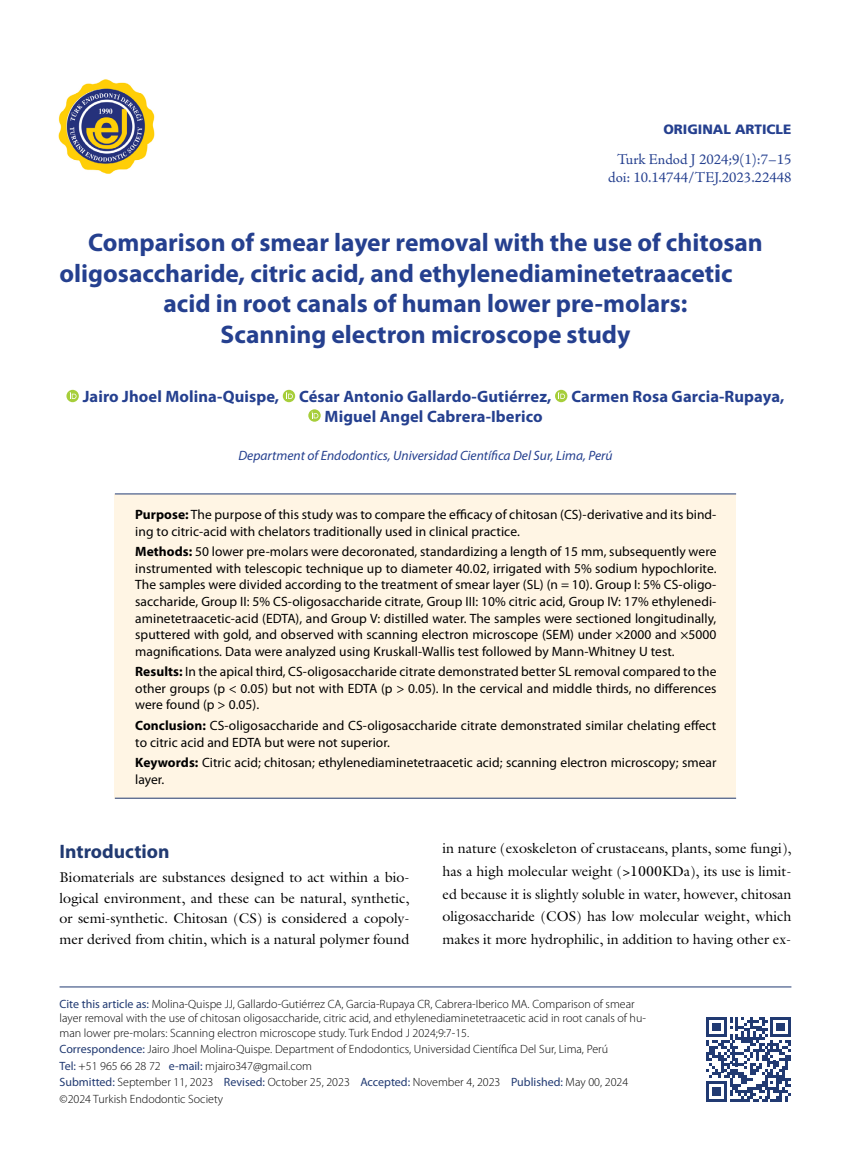
<style>
.page{position:relative;width:851px;height:1170px;background:#fff}
.page>*{position:absolute;margin:0;border:0;box-sizing:border-box;transform-origin:0 0}
.t1{font:700 25.5px "Myriad Pro";color:#25408f}
.t2{font:700 19.5px "Myriad Pro";color:#213a72}
.t3{font:700 16.5px/19.5px "Myriad Pro";letter-spacing:.005em;color:#25408f;text-align:center}
.t4{font:15px/18px "Adobe Jenson Pro";color:#25408f;text-align:center}
.t5{font:14.25px/22.6px "Galliard Normal Tr";color:#000;text-align:justify}
.t6{font:13.5px/16.5px "Myriad Pro";letter-spacing:.005em;color:#000}
.t7{font:italic 13.5px "Myriad Pro";color:#25408f}
.t8{font:13.5px "Frutiger Black Nr Tr";color:#25408f}
.t9{font:300 12px/16.5px "Myriad Pro";color:#000}
.s1{font-weight:700}
.s2{font-weight:400;color:#213a72}
</style>
<div class="page">
<hr style="left:60px;top:986px;width:731px;height:1px;background:#213a72">
<svg style="left:706px;top:1017px;width:84px;height:84px"></svg>
<svg style="left:66px;top:390px;width:13px;height:12px"></svg>
<svg style="left:70px;top:392px;width:6px;height:7px"></svg>
<div style="left:283px;top:390px;width:12px;height:12px;background:#a6ce3a;border-radius:50%"></div>
<svg style="left:286px;top:392px;width:7px;height:7px"></svg>
<div style="left:555px;top:390px;width:12px;height:12px;background:#a6ce3a;border-radius:50%"></div>
<svg style="left:558px;top:392px;width:7px;height:7px"></svg>
<svg style="left:308px;top:409px;width:12px;height:12px"></svg>
<svg style="left:311px;top:411px;width:7px;height:7px"></svg>
<div style="left:115px;top:494px;width:621px;height:304px;background:#fff5e4"></div>
<hr style="left:115px;top:493px;width:621px;height:1px;background:#213a72">
<hr style="left:115px;top:797px;width:621px;height:1px;background:#213a72">
<img style="left:58px;top:79px;width:97px;height:95px">
<p class="t8" style="left:663px;top:121px;width:129px">ORIGINAL ARTICLE</p>
<p class="t4" style="left:608px;top:150px;width:185px">Turk Endod J 2024;9(1):7–15 doi: 10.14744/TEJ.2023.22448</p>
<h1 class="t1" style="left:88px;top:226px;width:676px">Comparison of smear layer removal with the use of chitosan</h1>
<h1 class="t1" style="left:60px;top:256px;width:674px">oligosaccharide, citric acid, and ethylenediaminetetraacetic</h1>
<h1 class="t1" style="left:163px;top:287px;width:525px">acid in root canals of human lower pre-molars:</h1>
<h1 class="t1" style="left:220px;top:317px;width:411px">Scanning electron microscope study</h1>
<p class="t3" style="left:83px;top:386px;width:703px">Jairo Jhoel Molina-Quispe, César Antonio Gallardo-Gutiérrez, Carmen Rosa Garcia-Rupaya,<br>Miguel Angel Cabrera-Iberico</p>
<p class="t7" style="left:238px;top:446px;width:375px">Department of Endodontics, Universidad Científica Del Sur, Lima, Perú</p>
<p class="t6" style="left:135px;top:506px;width:582px"><span class="s1">Purpose:</span> The purpose of this study was to compare the efficacy of chitosan (CS)-derivative and its bind&shy;ing to citric-acid with chelators traditionally used in clinical practice.</p>
<p class="t6" style="left:135px;top:543px;width:582px;text-align:justify"><span class="s1">Methods:</span> 50 lower pre-molars were decoronated, standardizing a length of 15 mm, subsequently were instrumented with telescopic technique up to diameter 40.02, irrigated with 5% sodium hypochlorite.<br>The samples were divided according to the treatment of smear layer (SL) (n = 10). Group I: 5% CS-oligo&shy;saccharide, Group II: 5% CS-oligosaccharide citrate, Group III: 10% citric acid, Group IV: 17% ethylenedi&shy;aminetetraacetic-acid (EDTA), and Group V: distilled water. The samples were sectioned longitudinally, sputtered with gold, and observed with scanning electron microscope (SEM) under ×2000 and ×5000 magnifications. Data were analyzed using Kruskall-Wallis test followed by Mann-Whitney U test.</p>
<p class="t6" style="left:135px;top:663px;width:582px;text-align:justify"><span class="s1">Results:</span> In the apical third, CS-oligosaccharide citrate demonstrated better SL removal compared to the other groups (p &lt; 0.05) but not with EDTA (p &gt; 0.05). In the cervical and middle thirds, no differences were found (p &gt; 0.05).</p>
<p class="t6" style="left:135px;top:717px;width:582px"><span class="s1">Conclusion:</span> CS-oligosaccharide and CS-oligosaccharide citrate demonstrated similar chelating effect to citric acid and EDTA but were not superior.</p>
<p class="t6" style="left:135px;top:754px;width:582px"><span class="s1">Keywords:</span> Citric acid; chitosan; ethylenediaminetetraacetic acid; scanning electron microscopy; smear layer.</p>
<h2 class="t2" style="left:60px;top:838px;width:111px">Introduction</h2>
<p class="t5" style="left:60px;top:866px;width:351px;line-height:20.5px">Biomaterials are substances designed to act within a bio&shy;logical environment, and these can be natural, synthetic, or semi-synthetic. Chitosan (CS) is considered a copoly&shy;mer derived from chitin, which is a natural polymer found</p>
<p class="t5" style="left:442px;top:836px;width:350px">in nature (exoskeleton of crustaceans, plants, some fungi), has a high molecular weight (&gt;1000KDa), its use is limit&shy;ed because it is slightly soluble in water, however, chitosan oligosaccharide (COS) has low molecular weight, which makes it more hydrophilic, in addition to having other ex-</p>
<p class="t9" style="left:60px;top:996px;width:588px;line-height:14.4px"><span class="s2">Cite this article as:</span> Molina-Quispe JJ, Gallardo-Gutiérrez CA, Garcia-Rupaya CR, Cabrera-Iberico MA. Comparison of smear layer removal with the use of chitosan oligosaccharide, citric acid, and ethylenediaminetetraacetic acid in root canals of hu&shy;man lower pre-molars: Scanning electron microscope study. Turk Endod J 2024;9:7-15.</p>
<p class="t9" style="left:60px;top:1040px;width:570px"><span class="s2">Correspondence:</span> Jairo Jhoel Molina-Quispe. Department of Endodontics, Universidad Científica Del Sur, Lima, Perú<br><span class="s2">Tel:</span> +51 965 66 28 72 <span class="s2">e-mail:</span> mjairo347@gmail.com<br><span class="s2">Submitted:</span> September 11, 2023 <span class="s2">Revised:</span> October 25, 2023 <span class="s2">Accepted:</span> November 4, 2023 <span class="s2">Published:</span> May 00, 2024 ©2024 Turkish Endodontic Society</p>
</div>
